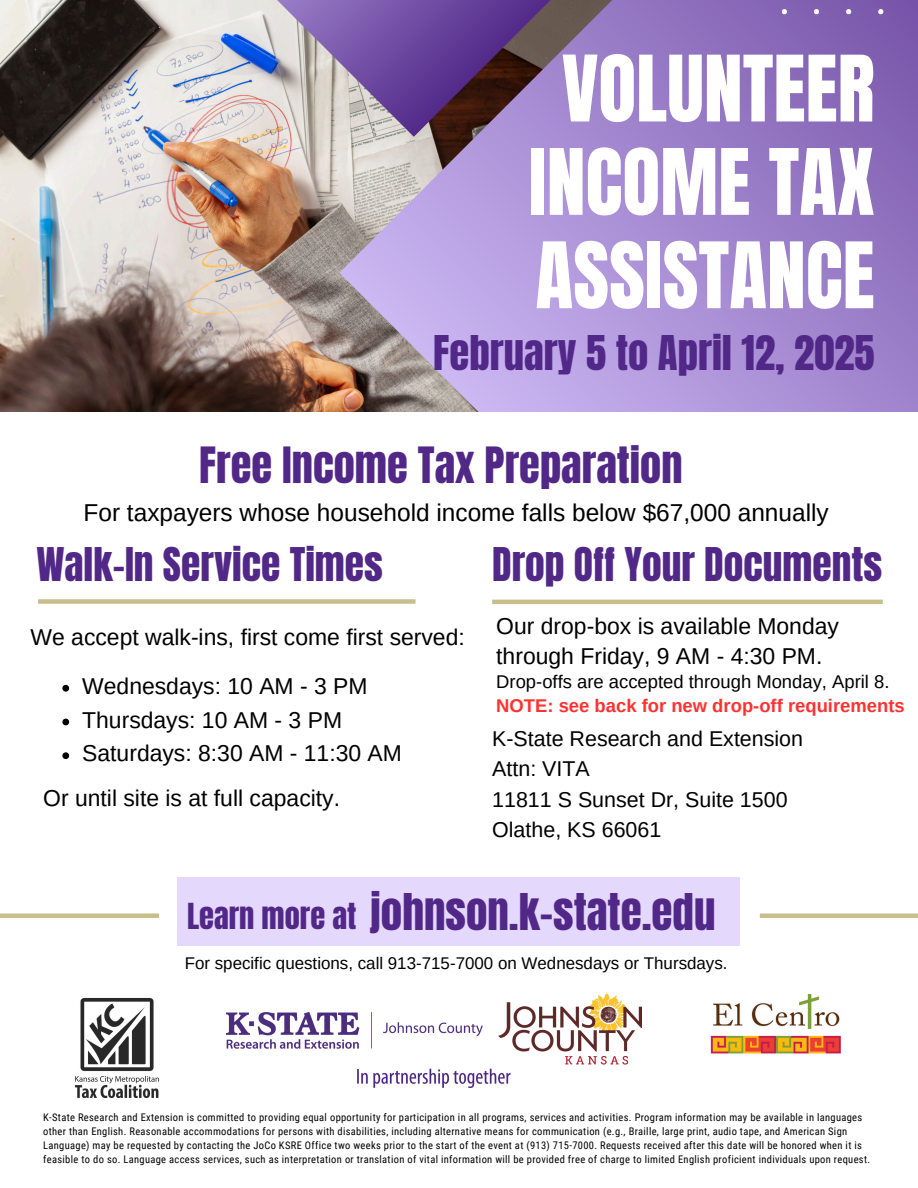
<style>
.page{position:relative;width:918px;height:1188px;background:#fff}
.page>*{position:absolute;margin:0;border:0;box-sizing:border-box;transform-origin:0 0}
.t1{font:77.85px/93.3px "Anton";color:#fff;text-align:center}
.t2{font:43.05px "Anton";color:#512888}
.t3{font:42.45px "Anton";color:#512888}
.t4{font:40.8px "Anton";color:#512888}
.t5{font:39.45px "Anton";color:#512888}
.t6{font:30.45px "Anton";color:#512888}
.t7{font:24.45px "Arimo";color:#000}
.t8{font:22.95px/29.2px "Arimo";color:#000}
.t9{font:21.45px/30.3px "Arimo";color:#000}
.t10{font:18.45px "Arimo";color:#000}
.t11{font:700 18.45px "Arimo";color:#ff3131}
.t12{font:16.95px "Arimo";color:#000}
.t13{font:10.5px/14px "Roboto Condensed";letter-spacing:.03em;color:#000}
</style>
<div class="page">
<img style="left:0;top:0;width:339px;height:412px">
<svg style="left:339px;top:0;width:579px;height:605px;background:#b09ad1"></svg>
<svg style="left:182px;top:0;width:464px;height:137px;background:#9682ab"></svg>
<svg style="left:878px;top:9px;width:5px;height:5px"></svg>
<svg style="left:814px;top:9px;width:5px;height:5px"></svg>
<svg style="left:846px;top:9px;width:5px;height:5px"></svg>
<svg style="left:782px;top:9px;width:5px;height:5px"></svg>
<div style="left:496px;top:412px;width:422px;height:365px;background:#fff"></div>
<div style="left:38px;top:599px;width:378px;height:5px;background:#c8be8b"></div>
<hr style="left:492px;top:600px;width:391px;height:4px;background:#c8be8b">
<img style="left:227px;top:992px;width:415px;height:96px">
<img style="left:74px;top:998px;width:86px;height:101px">
<img style="left:710px;top:994px;width:131px;height:60px">
<div style="left:456px;top:412px;width:72px;height:51px;background:#fff"></div>
<div style="left:760px;top:913px;width:158px;height:5px;background:#c8be8b"></div>
<div style="left:178px;top:877px;width:562px;height:69px;background:#e5d8fd"></div>
<svg style="left:62px;top:685px;width:7px;height:7px"></svg>
<svg style="left:62px;top:719px;width:7px;height:6px"></svg>
<svg style="left:62px;top:752px;width:7px;height:7px"></svg>
<div style="left:0;top:913px;width:159px;height:5px;background:#c8be8b"></div>
<p class="t1" style="left:529px;top:43px;width:347px">VOLUNTEER<br>INCOME TAX<br>ASSISTANCE</p>
<p class="t4" style="left:433px;top:324px;width:443px">February 5 to April 12, 2025</p>
<p class="t3" style="left:199px;top:435px;width:485px">Free Income Tax Preparation</p>
<p class="t7" style="left:84px;top:499px;width:747px">For taxpayers whose household income falls below $67,000 annually</p>
<h1 class="t5" style="left:36px;top:536px;width:348px">Walk-In Service Times</h1>
<p class="t8" style="left:31px;top:623px;width:436px">We accept walk-ins, first come first served:</p>
<h2 class="t8" style="left:82px;top:671px;width:287px">Wednesdays: 10 AM - 3 PM</h2>
<h6 class="t8" style="left:82px;top:705px;width:261px">Thursdays: 10 AM - 3 PM</h6>
<p class="t8" style="left:82px;top:739px;width:321px">Saturdays: 8:30 AM - 11:30 AM</p>
<p class="t8" style="left:43px;top:783px;width:298px">Or until site is at full capacity.</p>
<h2 class="t5" style="left:492px;top:536px;width:391px">Drop Off Your Documents</h2>
<p class="t8" style="left:496px;top:612px;width:344px">Our drop-box is available Monday through Friday, 9 AM - 4:30 PM.</p>
<p class="t10" style="left:496px;top:672px;width:395px">Drop-offs are accepted through Monday, April 8.</p>
<h2 class="t11" style="left:496px;top:695px;width:410px">NOTE: see back for new drop-off requirements</h2>
<h4 class="t9" style="left:492px;top:723px;width:312px">K-State Research and Extension<br>Attn: VITA<br>11811 S Sunset Dr, Suite 1500</h4>
<h2 class="t9" style="left:492px;top:814px;width:171px">Olathe, KS 66061</h2>
<p class="t2" style="left:370px;top:881px;width:347px">johnson.k-state.edu</p>
<p class="t6" style="left:187px;top:894px;width:171px">Learn more at</p>
<p class="t12" style="left:185px;top:954px;width:544px">For specific questions, call 913-715-7000 on Wednesdays or Thursdays.</p>
<h5 class="t13" style="left:43px;top:1111px;width:828px">K-State Research and Extension is committed to providing equal opportunity for participation in all programs, services and activities. Program information may be available in languages other than English. Reasonable accommodations for persons with disabilities, including alternative means for communication (e.g., Braille, large print, audio tape, and American Sign Language) may be requested by contacting the JoCo KSRE Office two weeks prior to the start of the event at (913) 715-7000. Requests received after this date will be honored when it is feasible to do so. Language access services, such as interpretation or translation of vital information will be provided free of charge to limited English proficient individuals upon request.</h5>
</div>
